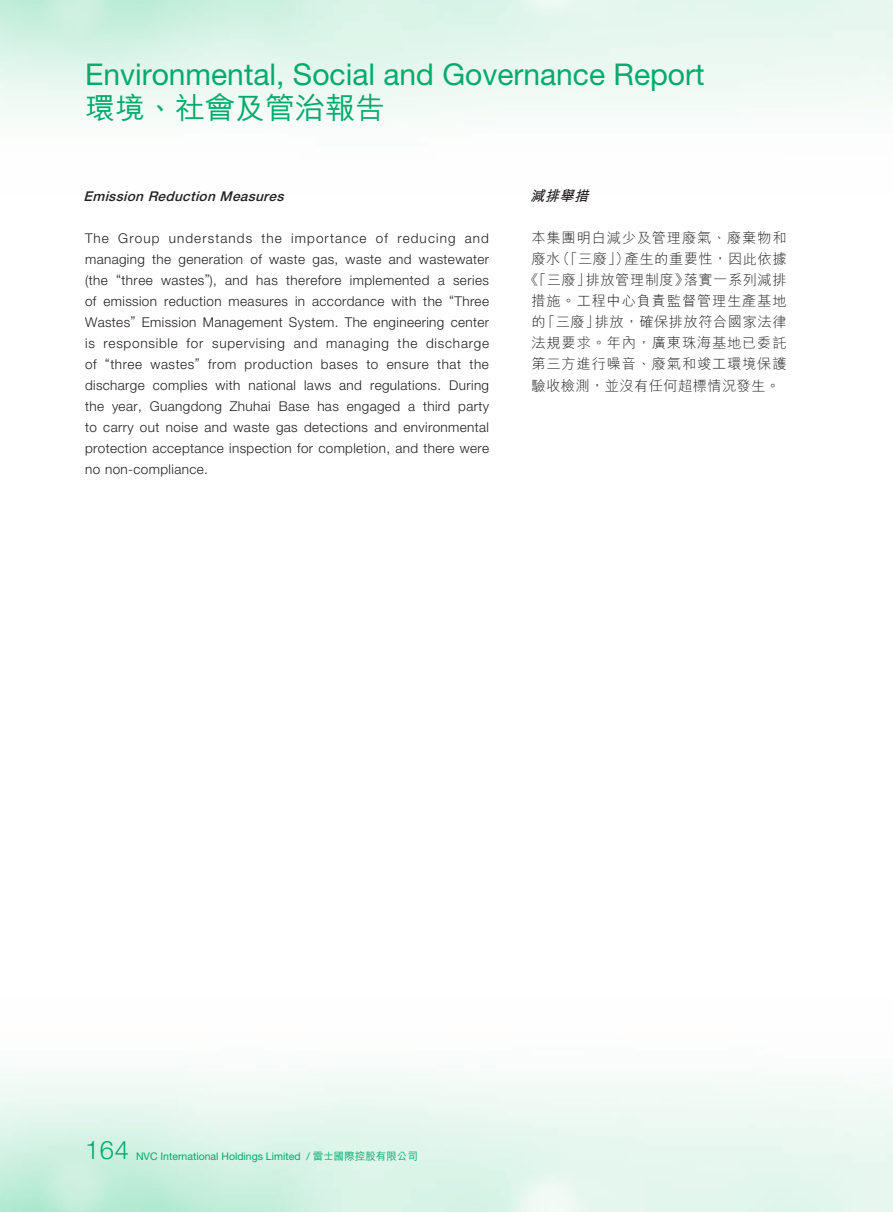
<style>
.page{position:relative;width:893px;height:1212px;background:#fff}
.page>*{position:absolute;margin:0;border:0;box-sizing:border-box;transform-origin:0 0}
.t1{font:30px "Helvetica Neue LT Std";color:#00ab6b}
.t2{font:500 30px "M Hei HK";color:#00ab6b}
.t3{font:300 25.5px "Helvetica Neue LT Std";color:#00ab6b}
.t4{font:300 14.25px/21px "M Hei HK";letter-spacing:.055em;color:#231f20;text-align:center}
.t5{font:italic 700 14.25px "M Hei HK";color:#231f20}
.t6{font:300 13.5px/21px "Helvetica Neue LT Std";letter-spacing:.03em;color:#231f20;text-align:justify}
.t7{font:italic 500 13.5px "Helvetica Neue LT Std";color:#231f20}
.t8{font:10.5px "Helvetica Neue LT Std";color:#00ab6b}
.s1{font-family:"M Hei HK";font-weight:500}
</style>
<div class="page">
<h1 class="t1" style="left:85px;top:57px;width:621px">Environmental, Social and Governance Report</h1>
<h1 class="t2" style="left:85px;top:86px;width:301px">環境、社會及管治報告</h1>
<p class="t7" style="left:84px;top:188px;width:205px">Emission Reduction Measures</p>
<p class="t6" style="left:85px;top:227px;width:406px">The Group understands the importance of reducing and managing the generation of waste gas, waste and wastewater (the “three wastes”), and has therefore implemented a series of emission reduction measures in accordance with the “Three Wastes” Emission Management System. The engineering center is responsible for supervising and managing the discharge of “three wastes” from production bases to ensure that the discharge complies with national laws and regulations. During the year, Guangdong Zhuhai Base has engaged a third party to carry out noise and waste gas detections and environmental protection acceptance inspection for completion, and there were no non-compliance.</p>
<p class="t5" style="left:530px;top:186px;width:65px">減排舉措</p>
<p class="t4" style="left:524px;top:227px;width:264px">本集團明白減少及管理廢氣、廢棄物和廢水（「三廢」）產生的重要性，因此依據《「三廢」排放管理制度》落實一系列減排措施。工程中心負責監督管理生產基地的「三廢」排放，確保排放符合國家法律法規要求。年內，廣東珠海基地已委託第三方進行噪音、廢氣和竣工環境保護驗收檢測，並沒有任何超標情況發生。</p>
<h2 class="t3" style="left:85px;top:1134px;width:45px">164</h2>
<p class="t8" style="left:136px;top:1149px;width:283px">NVC International Holdings Limited / <span class="s1">雷士國際控股有限公司</span></p>
</div>
